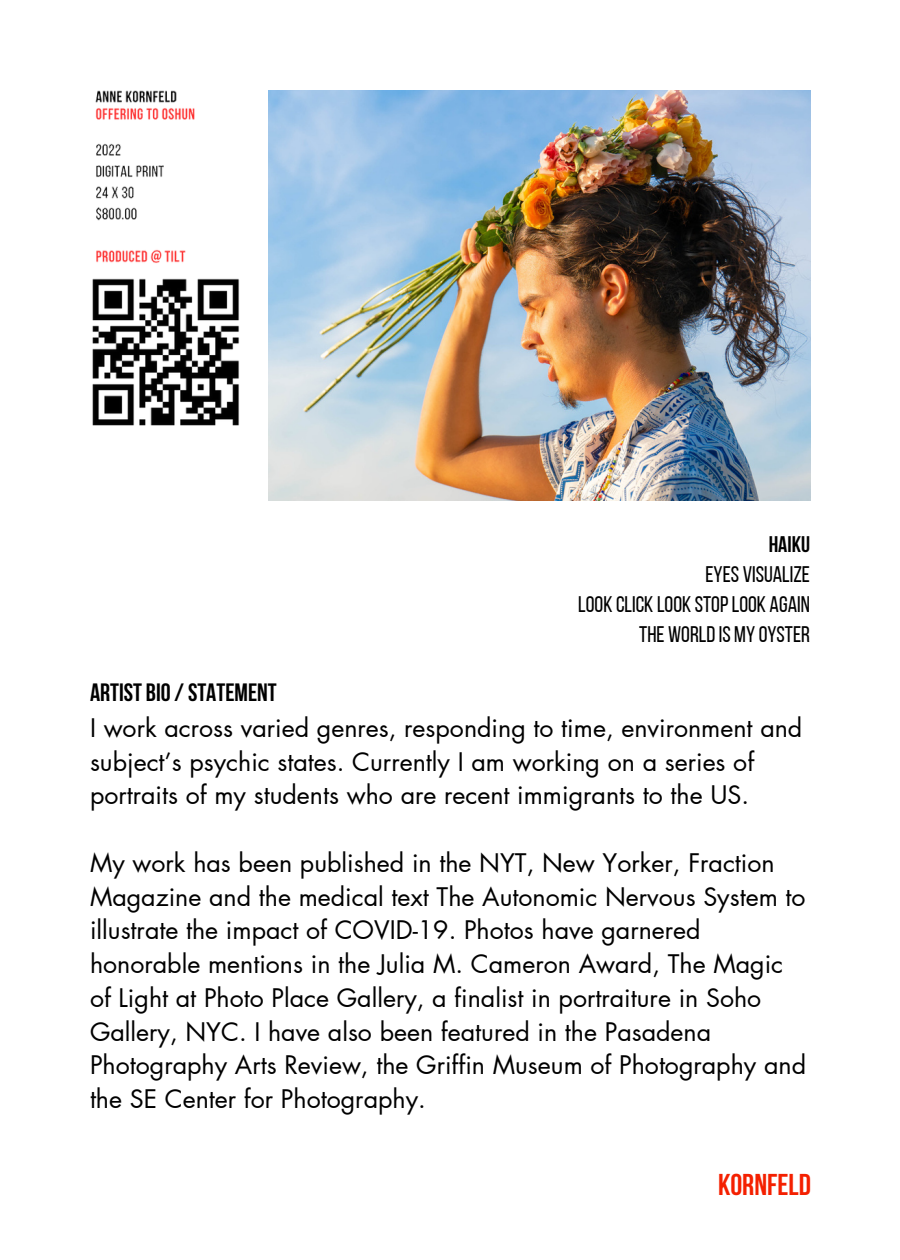
<style>
.page{position:relative;width:900px;height:1260px;background:#fff}
.page>*{position:absolute;margin:0;border:0;box-sizing:border-box;transform-origin:0 0}
.t1{font:700 30px "Bebas Neue";color:#f42000}
.t2{font:25px/33.8px "Futura LT Pro";color:#000}
.t3{font:700 25px "Bebas Neue";color:#000}
.t4{font:22.5px "Bebas Neue";color:#000}
.t5{font:700 22.5px "Bebas Neue";color:#000}
</style>
<div class="page">
<img style="left:268px;top:90px;width:542px;height:411px">
<img style="left:92px;top:90px;width:147px;height:336px">
<p class="t5" style="left:769px;top:535px;width:43px">HAIKU</p>
<p class="t4" style="left:706px;top:565px;width:106px">EYES VISUALIZE</p>
<p class="t4" style="left:578px;top:595px;width:233px">LOOK CLICK LOOK STOP LOOK AGAIN</p>
<p class="t4" style="left:639px;top:625px;width:172px">THE WORLD IS MY OYSTER</p>
<p class="t3" style="left:90px;top:682px;width:188px">ARTIST BIO/STATEMENT</p>
<p class="t2" style="left:90px;top:712px;width:714px">I work across varied genres, responding to time, environment and subject’s psychic states. Currently I am working on a series of portraits of my students who are recent immigrants to the US.</p>
<p class="t2" style="left:90px;top:847px;width:718px">My work has been published in the NYT, New Yorker, Fraction Magazine and the medical text The Autonomic Nervous System to illustrate the impact of COVID-19. Photos have garnered honorable mentions in the Julia M. Cameron Award, The Magic of Light at Photo Place Gallery, a finalist in portraiture in Soho Gallery, NYC. I have also been featured in the Pasadena Photography Arts Review, the Griffin Museum of Photography and the SE Center for Photography.</p>
<p class="t1" style="left:718px;top:1173px;width:94px">KORNFELD</p>
</div>
